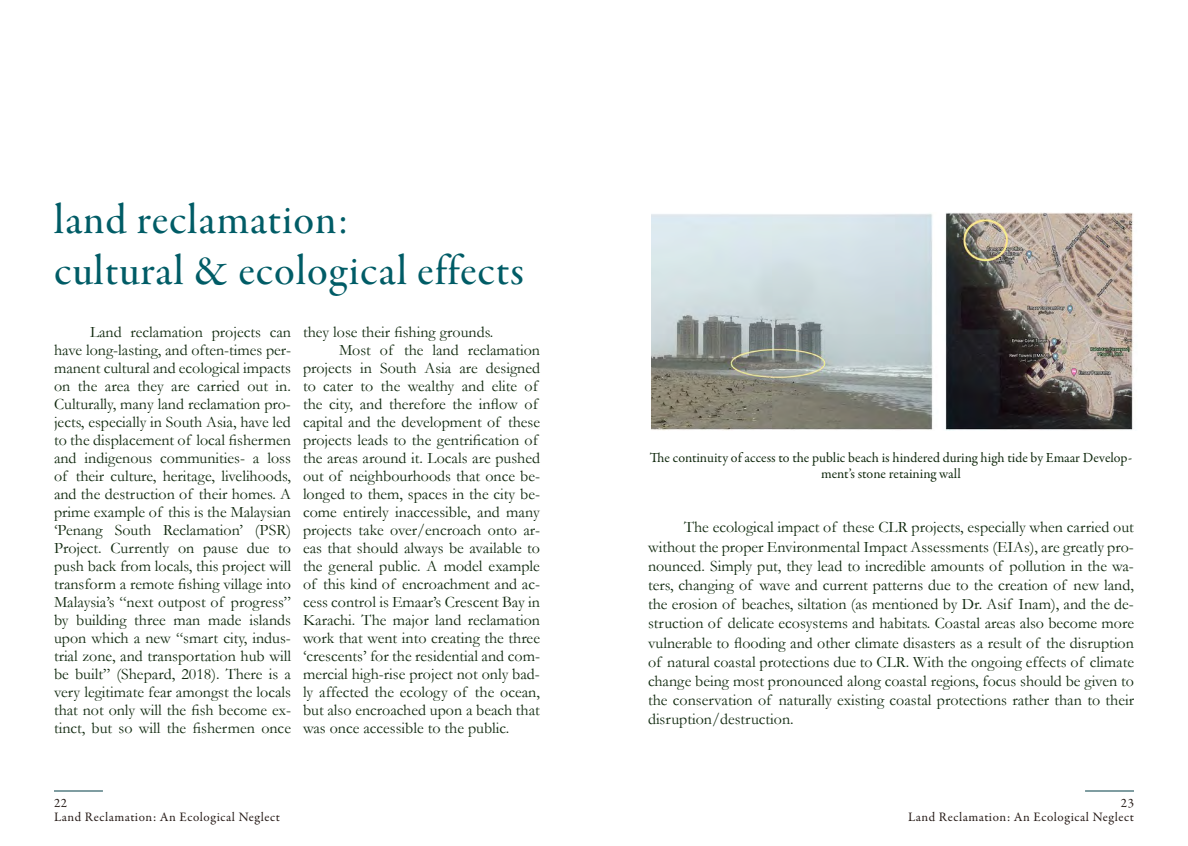
<style>
.page{position:relative;width:1188px;height:846px;background:#fff}
.page>*{position:absolute;margin:0;border:0;box-sizing:border-box;transform-origin:0 0}
.Paragraph_Style_1{font:43px "Garamond Premr Pro Med Subh";letter-spacing:.025em;color:#005c66}
.body_paragraphs{font:16px/18px "Garamond";color:#0f280d;text-align:justify}
.body_paragraphs-2{font:14px/16px "Garamond Premr Pro";color:#0f280d;text-align:center}
.t1{font:13px/14px "Garamond Premr Pro";letter-spacing:.04em;color:#251a16}
</style>
<div class="page">
<img style="left:651px;top:213px;width:482px;height:218px">
<hr style="left:54px;top:790px;width:49px;height:2px;background:#003d44">
<hr style="left:1085px;top:790px;width:49px;height:2px;background:#003d44">
<p class="Paragraph_Style_1" style="left:54px;top:194px;width:296px">land reclamation:</p>
<p class="Paragraph_Style_1" style="left:54px;top:246px;width:471px">cultural &amp; ecological effects</p>
<p class="body_paragraphs" style="left:54px;top:323px;width:239px;text-indent:36px">Land reclamation projects can have long-lasting, and often-times per&shy;manent cultural and ecological impacts on the area they are carried out in.<br>Culturally, many land reclamation pro&shy;jects, especially in South Asia, have led to the displacement of local fishermen and indigenous communities- a loss of their culture, heritage, livelihoods, and the destruction of their homes. A prime example of this is the Malaysian ‘Penang South Reclamation’ (PSR)<br>Project. Currently on pause due to push back from locals, this project will transform a remote fishing village into Malaysia’s “next outpost of progress” by building three man made islands upon which a new “smart city, indus&shy;trial zone, and transportation hub will be built” (Shepard, 2018). There is a very legitimate fear amongst the locals that not only will the fish become ex&shy;tinct, but so will the fishermen once</p>
<p class="body_paragraphs" style="left:303px;top:323px;width:192px">they lose their fishing grounds.</p>
<p class="body_paragraphs" style="left:303px;top:341px;width:239px;text-align:left;text-indent:36px">Most of the land reclamation projects in South Asia are designed to cater to the wealthy and elite of the city, and therefore the inflow of capital and the development of these projects leads to the gentrification of the areas around it. Locals are pushed out of neighbourhoods that once be&shy;longed to them, spaces in the city be&shy;come entirely inaccessible, and many projects take over/encroach onto ar&shy;eas that should always be available to the general public. A model example of this kind of encroachment and ac&shy;cess control is Emaar’s Crescent Bay in Karachi. The major land reclamation work that went into creating the three ‘crescents’ for the residential and com&shy;mercial high-rise project not only bad&shy;ly affected the ecology of the ocean, but also encroached upon a beach that was once accessible to the public.</p>
<p class="body_paragraphs-2" style="left:650px;top:450px;width:484px">The continuity of access to the public beach is hindered during high tide by Emaar Develop&shy;ment’s stone retaining wall</p>
<p class="body_paragraphs" style="left:648px;top:517px;width:488px;line-height:19.2px;text-indent:36px">The ecological impact of these CLR projects, especially when carried out without the proper Environmental Impact Assessments (EIAs), are greatly pro&shy;nounced. Simply put, they lead to incredible amounts of pollution in the wa&shy;ters, changing of wave and current patterns due to the creation of new land, the erosion of beaches, siltation (as mentioned by Dr. Asif Inam), and the de&shy;struction of delicate ecosystems and habitats. Coastal areas also become more vulnerable to flooding and other climate disasters as a result of the disruption of natural coastal protections due to CLR. With the ongoing effects of climate change being most pronounced along coastal regions, focus should be given to the conservation of naturally existing coastal protections rather than to their disruption/destruction.</p>
<p class="t1" style="left:54px;top:796px;width:227px">22<br>Land Reclamation: An Ecological Neglect</p>
<p class="t1" style="left:908px;top:796px;width:227px;text-align:right">23<br>Land Reclamation: An Ecological Neglect</p>
</div>
